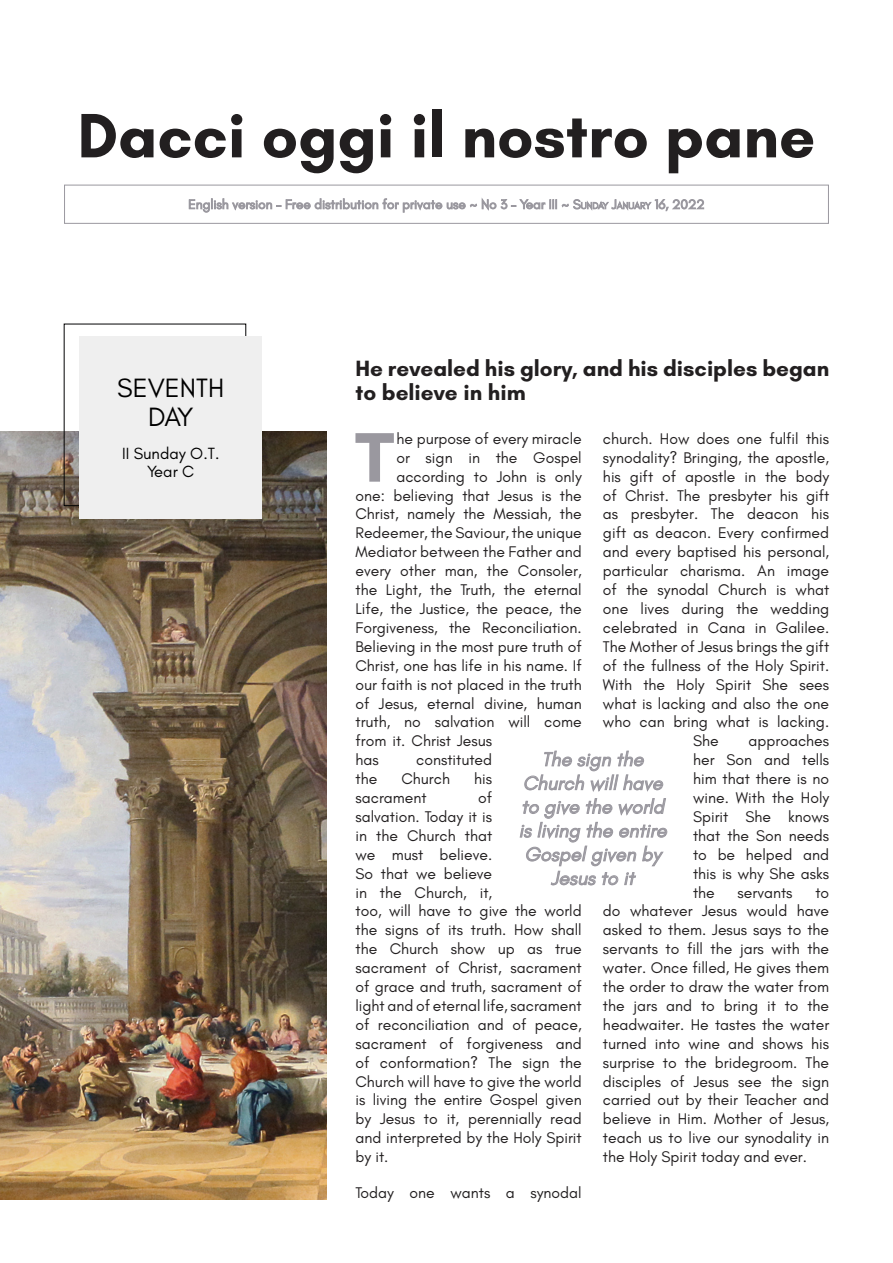
<style>
.page{position:relative;width:893px;height:1263px;background:#fff}
.page>*{position:absolute;margin:0;border:0;box-sizing:border-box;transform-origin:0 0}
.t1{font:700 71.4px "Glacial Indifference";color:#9a989f}
.t2{font:700 63.75px "Glacial Indifference";color:#221f20}
.t3{font:27px/28.5px "Glacial Indifference";color:#000;text-align:center}
.t4{font:700 22.5px/24px "Glacial Indifference";color:#221f20}
.t5{font:italic 19.8px/23.7px "Glacial Indifference";color:#9a989f;text-align:center}
.t6{font:16.5px/18px "Glacial Indifference";color:#000;text-align:center}
.t7{font:15.75px/18.9px "Glacial Indifference";color:#221f20;text-align:justify}
</style>
<div class="page">
<div style="left:64px;top:185px;width:765px;height:39px;border:1px solid #9a989f"></div>
<svg style="left:189px;top:198px;width:515px;height:14px"></svg>
<img style="left:0;top:431px;width:326px;height:768px">
<div style="left:80px;top:336px;width:182px;height:183px;background:#efefef"></div>
<svg style="left:519px;top:750px;width:149px;height:136px"></svg>
<h2 class="t2" style="left:78px;top:96px;width:739px">Dacci oggi il nostro pane</h2>
<h3 class="t3" style="left:117px;top:374px;width:108px">SEVENTH<br>DAY</h3>
<p class="t6" style="left:122px;top:445px;width:99px">II Sunday O.T.<br>Year C</p>
<h3 class="t4" style="left:355px;top:356px;width:475px">He revealed his glory, and his disciples began to believe in him</h3>
<h1 class="t1" style="left:355px;top:413px;width:41px">T</h1>
<p class="t7" style="left:396px;top:429px;width:187px">he purpose of every miracle</p>
<p class="t7" style="left:603px;top:429px;width:228px">church. How does one fulfil this</p>
<p class="t7" style="left:603px;top:448px;width:228px">synodality? Bringing, the apostle,</p>
<p class="t7" style="left:603px;top:467px;width:228px">his gift of apostle in the body</p>
<p class="t7" style="left:603px;top:486px;width:228px">of Christ. The presbyter his gift</p>
<p class="t7" style="left:603px;top:505px;width:228px">as presbyter. The deacon his</p>
<p class="t7" style="left:603px;top:524px;width:228px">gift as deacon. Every confirmed</p>
<p class="t7" style="left:603px;top:543px;width:228px">and every baptised his personal,</p>
<p class="t7" style="left:603px;top:562px;width:228px">particular charisma. An image</p>
<p class="t7" style="left:603px;top:581px;width:228px">of the synodal Church is what</p>
<p class="t7" style="left:603px;top:599px;width:228px">one lives during the wedding</p>
<p class="t7" style="left:603px;top:618px;width:228px">celebrated in Cana in Galilee.</p>
<p class="t7" style="left:603px;top:637px;width:228px">The Mother of Jesus brings the gift</p>
<p class="t7" style="left:603px;top:656px;width:228px">of the fullness of the Holy Spirit.</p>
<p class="t7" style="left:603px;top:675px;width:228px">With the Holy Spirit She sees</p>
<p class="t7" style="left:603px;top:694px;width:228px">what is lacking and also the one</p>
<p class="t7" style="left:603px;top:713px;width:228px">who can bring what is lacking.</p>
<p class="t7" style="left:693px;top:732px;width:27px">She</p>
<p class="t7" style="left:396px;top:448px;width:187px">or sign in the Gospel</p>
<p class="t7" style="left:396px;top:467px;width:187px">according to John is only</p>
<p class="t7" style="left:355px;top:486px;width:228px">one: believing that Jesus is the</p>
<p class="t7" style="left:355px;top:505px;width:228px">Christ, namely the Messiah, the</p>
<p class="t7" style="left:355px;top:524px;width:228px">Redeemer, the Saviour, the unique</p>
<p class="t7" style="left:355px;top:543px;width:228px">Mediator between the Father and</p>
<p class="t7" style="left:355px;top:562px;width:228px">every other man, the Consoler,</p>
<p class="t7" style="left:355px;top:581px;width:228px">the Light, the Truth, the eternal</p>
<p class="t7" style="left:355px;top:599px;width:228px">Life, the Justice, the peace, the</p>
<p class="t7" style="left:355px;top:618px;width:228px">Forgiveness, the Reconciliation.</p>
<p class="t7" style="left:355px;top:637px;width:228px">Believing in the most pure truth of</p>
<p class="t7" style="left:355px;top:656px;width:228px">Christ, one has life in his name. If</p>
<p class="t7" style="left:355px;top:675px;width:228px">our faith is not placed in the truth</p>
<p class="t7" style="left:355px;top:694px;width:228px">of Jesus, eternal divine, human</p>
<p class="t7" style="left:355px;top:713px;width:228px">truth, no salvation will come</p>
<p class="t7" style="left:355px;top:732px;width:138px">from it. Christ Jesus</p>
<p class="t7" style="left:355px;top:751px;width:25px">has</p>
<p class="t7" style="left:416px;top:751px;width:77px">constituted</p>
<p class="t7" style="left:355px;top:770px;width:23px">the</p>
<p class="t7" style="left:401px;top:770px;width:50px">Church</p>
<p class="t7" style="left:474px;top:770px;width:19px">his</p>
<p class="t7" style="left:355px;top:788px;width:73px">sacrament</p>
<p class="t7" style="left:693px;top:732px;width:138px;text-indent:55px">approaches her Son and tells him that there is no wine. With the Holy Spirit She knows that the Son needs to be helped and this is why She asks the</p>
<p class="t5" style="left:519px;top:748px;width:149px">The sign the<br>Church will have to give the world is living the entire<br>Gospel given by<br>Jesus to it</p>
<p class="t7" style="left:355px;top:788px;width:228px;text-align:left;text-indent:123px">of<br>salvation. Today it is<br>in the Church that<br>we must believe.<br>So that we believe<br>in the Church, it,<br>too, will have to give the world the signs of its truth. How shall the Church show up as true sacrament of Christ, sacrament of grace and truth, sacrament of light and of eternal life, sacrament of reconciliation and of peace, sacrament of forgiveness and of conformation? The sign the<br>Church will have to give the world is living the entire Gospel given by Jesus to it, perennially read and interpreted by the Holy Spirit by it.</p>
<p class="t7" style="left:355px;top:1183px;width:228px">Today one wants a synodal</p>
<p class="t7" style="left:603px;top:883px;width:228px;text-indent:212px">to do whatever Jesus would have asked to them. Jesus says to the servants to fill the jars with the water. Once filled, He gives them the order to draw the water from the jars and to bring it to the headwaiter. He tastes the water turned into wine and shows his surprise to the bridegroom. The disciples of Jesus see the sign carried out by their Teacher and believe in Him. Mother of Jesus, teach us to live our synodality in the Holy Spirit today and ever.</p>
<p class="t7" style="left:738px;top:883px;width:57px">servants</p>
</div>
